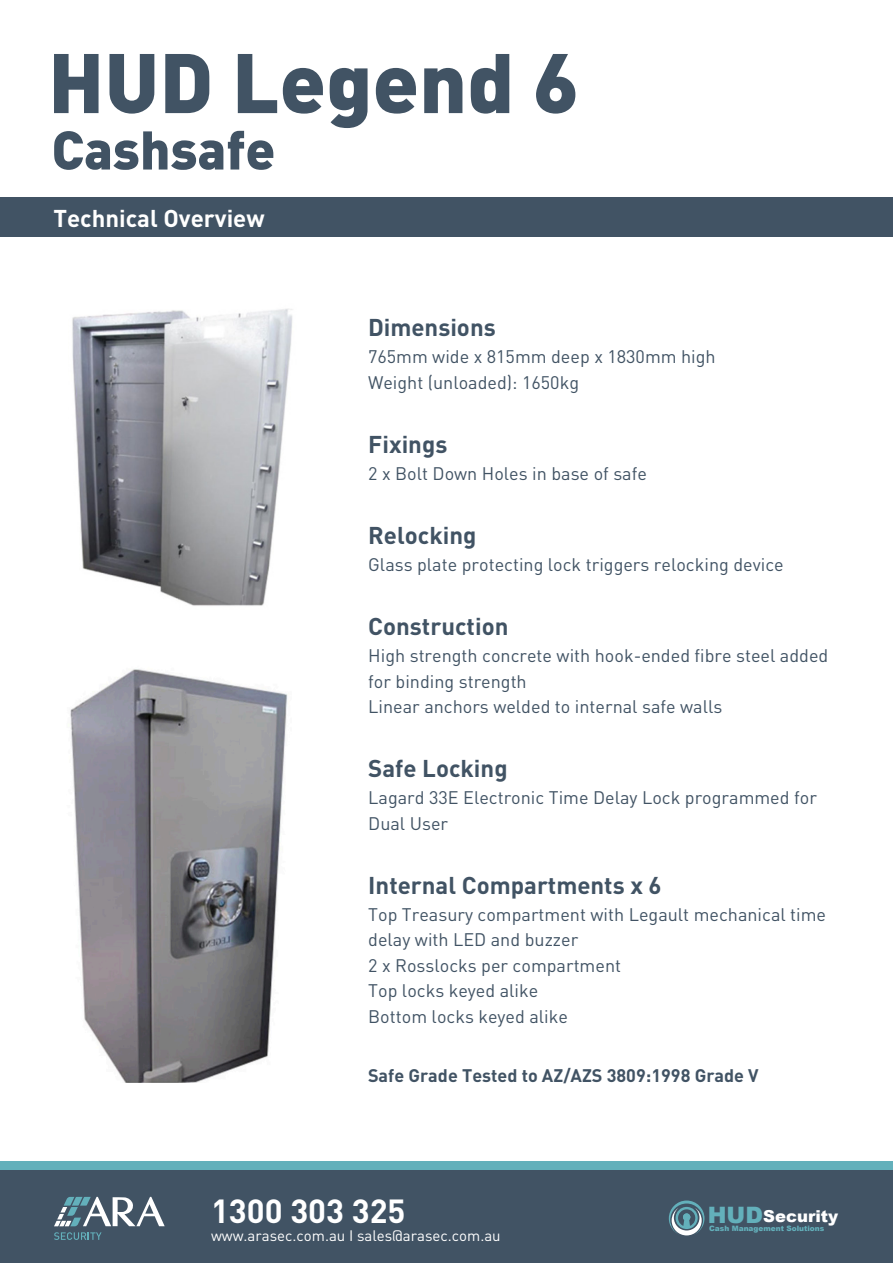
<style>
.page{position:relative;width:893px;height:1263px;background:#fff}
.page>*{position:absolute;margin:0;border:0;box-sizing:border-box;transform-origin:0 0}
.t1{font:900 83.1px "DIN";color:#415364}
.t2{font:900 53.55px "DIN";color:#415364}
.t3{font:700 33px "DIN";color:#fff}
.t4{font:700 24px "DIN";color:#415364}
.t5{font:700 24px "DIN";color:#fff}
.t6{font:18px/25.5px "DIN";color:#415364}
.t7{font:700 18px "DIN";color:#415364}
.t8{font:900 16.5px "Arial";color:#fff}
.t9{font:15px "DIN";color:#fff}
.t10{font:900 7.35px "Arial";color:#63b0bb}
.s1{font-size:22.65px;color:#63b0bb}
</style>
<div class="page">
<img style="left:70px;top:669px;width:218px;height:413px">
<div style="left:0;top:1170px;width:893px;height:93px;background:#415364"></div>
<div style="left:0;top:1161px;width:893px;height:9px;background:#63b0bb"></div>
<svg style="left:56px;top:1197px;width:109px;height:29px"></svg>
<svg style="left:54px;top:1232px;width:48px;height:8px"></svg>
<svg style="left:669px;top:1200px;width:35px;height:35px"></svg>
<div style="left:676px;top:1207px;width:22px;height:22px;border:2px solid #63b0bb;border-radius:50%"></div>
<div style="left:0;top:198px;width:893px;height:39px;background:#415364"></div>
<img style="left:72px;top:309px;width:221px;height:297px">
<p class="t1" style="left:48px;top:27px;width:532px">HUD Legend 6</p>
<p class="t2" style="left:52px;top:114px;width:225px">Cashsafe</p>
<p class="t5" style="left:53px;top:203px;width:213px">Technical Overview</p>
<p class="t4" style="left:368px;top:312px;width:129px">Dimensions</p>
<p class="t6" style="left:368px;top:343px;width:349px">765mm wide x 815mm deep x 1830mm high</p>
<p class="t6" style="left:368px;top:369px;width:213px">Weight (unloaded): 1650kg</p>
<p class="t4" style="left:368px;top:428px;width:81px">Fixings</p>
<p class="t6" style="left:368px;top:460px;width:280px">2 x Bolt Down Holes in base of safe</p>
<p class="t4" style="left:368px;top:519px;width:110px">Relocking</p>
<p class="t6" style="left:368px;top:551px;width:417px">Glass plate protecting lock triggers relocking device</p>
<p class="t4" style="left:368px;top:611px;width:142px">Construction</p>
<p class="t6" style="left:368px;top:642px;width:462px">High strength concrete with hook-ended fibre steel added for binding strength</p>
<p class="t6" style="left:368px;top:693px;width:356px">Linear anchors welded to internal safe walls</p>
<p class="t4" style="left:368px;top:753px;width:141px">Safe Locking</p>
<p class="t6" style="left:368px;top:785px;width:450px">Lagard 33E Electronic Time Delay Lock programmed for<br>Dual User</p>
<p class="t4" style="left:368px;top:869px;width:295px">Internal Compartments x 6</p>
<p class="t6" style="left:368px;top:901px;width:459px">Top Treasury compartment with Legault mechanical time delay with LED and buzzer</p>
<p class="t6" style="left:368px;top:952px;width:254px">2 x Rosslocks per compartment</p>
<p class="t6" style="left:368px;top:978px;width:172px">Top locks keyed alike</p>
<p class="t6" style="left:368px;top:1003px;width:201px">Bottom locks keyed alike</p>
<p class="t7" style="left:368px;top:1064px;width:392px">Safe Grade Tested to AZ/AZS 3809:1998 Grade V</p>
<p class="t3" style="left:211px;top:1189px;width:196px">1300 303 325</p>
<p class="t9" style="left:211px;top:1226px;width:291px">www.arasec.com.au I sales@arasec.com.au</p>
<p class="t8" style="left:708px;top:1204px;width:132px"><span class="s1">HUD</span>Security</p>
<p class="t10" style="left:709px;top:1222px;width:117px">Cash Management Solutions</p>
</div>
